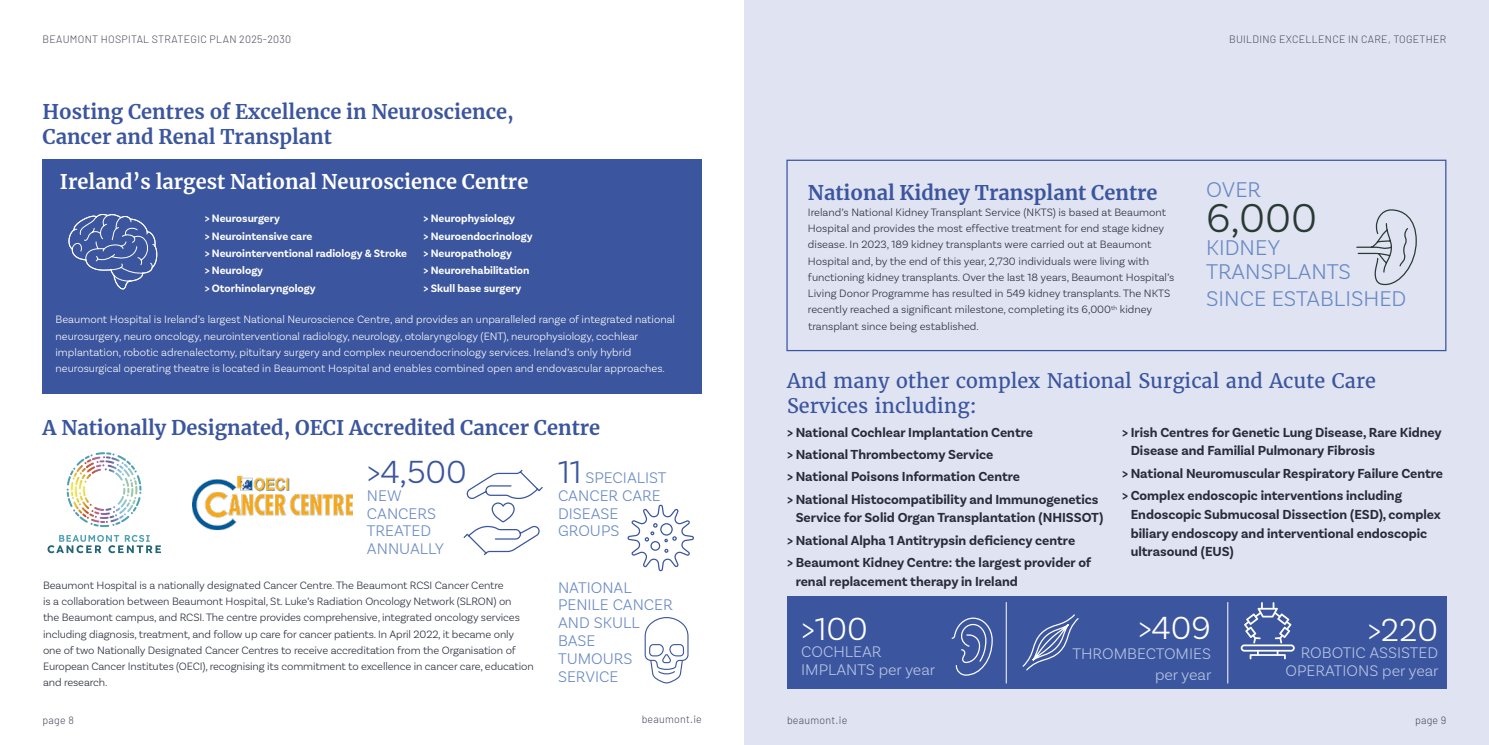
<style>
.page{position:relative;width:1489px;height:745px;background:#fff}
.page>*{position:absolute;margin:0;border:0;box-sizing:border-box;transform-origin:0 0}
.t1{font:300 42.5px "Basic Sans";color:#293933}
.t2{font:300 33.75px "Basic Sans";color:#fff}
.t3{font:300 33.75px "Basic Sans";color:#3b559e}
.t4{font:300 22.5px/23.8px "Basic Sans";color:#6889c4}
.t5{font:700 20px/25px "Merriweather";color:#3b559e}
.t6{font:20px/25px "Merriweather";color:#3b559e}
.t7{font:700 20px "Merriweather";color:#fff}
.t8{font:300 16.25px/17.8px "Basic Sans";color:#6889c4}
.t9{font:300 16.25px/17.5px "Basic Sans";color:#b7c5e3;text-align:right}
.t10{font:700 13.75px/22.2px "Basic Sans";color:#272b3b}
.t11{font:300 11.25px/16.2px "Basic Sans";letter-spacing:-.01em;color:#272b3b}
.t12{font:300 11.25px/16.2px "Basic Sans";color:#fff}
.t13{font:700 11.25px/17.2px "Basic Sans";color:#fff}
.t14{font:300 10.62px "Barlow";letter-spacing:.025em;color:#434556}
.s1{font-size:33.75px;color:#3b559e}
</style>
<div class="page">
<div style="left:744px;top:0;width:744px;height:744px;background:#e0e4f2"></div>
<div style="left:43px;top:159px;width:659px;height:234px;background:#3b559e"></div>
<svg style="left:48px;top:534px;width:113px;height:19px"></svg>
<img style="left:67px;top:452px;width:74px;height:74px">
<svg style="left:463px;top:469px;width:80px;height:87px"></svg>
<div style="left:786px;top:159px;width:660px;height:192px;border:1px solid #3b559e"></div>
<svg style="left:1356px;top:209px;width:61px;height:76px"></svg>
<svg style="left:68px;top:214px;width:90px;height:76px"></svg>
<img style="left:192px;top:475px;width:160px;height:56px">
<div style="left:787px;top:596px;width:659px;height:92px;background:#3b559e"></div>
<svg style="left:951px;top:617px;width:42px;height:59px"></svg>
<svg style="left:1022px;top:614px;width:57px;height:57px"></svg>
<svg style="left:1240px;top:602px;width:54px;height:57px"></svg>
<hr style="left:1227px;top:601px;width:1px;height:82px;background:#fff">
<hr style="left:1005px;top:601px;width:1px;height:82px;background:#fff">
<svg style="left:627px;top:504px;width:67px;height:67px"></svg>
<svg style="left:644px;top:617px;width:45px;height:66px"></svg>
<p class="t14" style="left:43px;top:31px;width:250px">BEAUMONT HOSPITAL STRATEGIC PLAN 2025-2030</p>
<p class="t14" style="left:1228px;top:31px;width:219px">BUILDING EXCELLENCE IN CARE, TOGETHER</p>
<h3 class="t5" style="left:43px;top:99px;width:472px">Hosting Centres of Excellence in Neuroscience,<br>Cancer and Renal Transplant</h3>
<h3 class="t7" style="left:60px;top:167px;width:470px">Ireland’s largest National Neuroscience Centre</h3>
<h3 class="t4" style="left:1206px;top:177px;width:56px">OVER</h3>
<h3 class="t5" style="left:808px;top:179px;width:351px">National Kidney Transplant Centre</h3>
<p class="t11" style="left:808px;top:204px;width:368px">Ireland’s National Kidney Transplant Service (NKTS) is based at Beaumont Hospital and provides the most effective treatment for end stage kidney disease. In 2023, 189 kidney transplants were carried out at Beaumont Hospital and, by the end of this year, 2,730 individuals were living with functioning kidney transplants. Over the last 18 years, Beaumont Hospital’s Living Donor Programme has resulted in 549 kidney transplants. The NKTS recently reached a significant milestone, completing its 6,000<sup>th</sup> kidney transplant since being established.</p>
<h1 class="t1" style="left:1206px;top:192px;width:112px">6,000</h1>
<h3 class="t4" style="left:1206px;top:235px;width:146px">KIDNEY<br>TRANSPLANTS</h3>
<h3 class="t4" style="left:1206px;top:286px;width:202px">SINCE ESTABLISHED</h3>
<p class="t13" style="left:205px;top:210px;width:204px">&gt; Neurosurgery<br>&gt; Neurointensive care<br>&gt; Neurointerventional radiology &amp; Stroke &gt; Neurology<br>&gt; Otorhinolaryngology</p>
<p class="t13" style="left:423px;top:210px;width:111px">&gt; Neurophysiology<br>&gt; Neuroendocrinology &gt; Neuropathology<br>&gt; Neurorehabilitation &gt; Skull base surgery</p>
<p class="t12" style="left:55px;top:311px;width:621px">Beaumont Hospital is Ireland’s largest National Neuroscience Centre, and provides an unparalleled range of integrated national neurosurgery, neuro oncology, neurointerventional radiology, neurology, otolaryngology (ENT), neurophysiology, cochlear implantation, robotic adrenalectomy, pituitary surgery and complex neuroendocrinology services. Ireland’s only hybrid neurosurgical operating theatre is located in Beaumont Hospital and enables combined open and endovascular approaches.</p>
<h3 class="t6" style="left:787px;top:368px;width:590px">And many other complex National Surgical and Acute Care<br>Services including:</h3>
<h3 class="t5" style="left:43px;top:414px;width:559px">A Nationally Designated, OECI Accredited Cancer Centre</h3>
<p class="t10" style="left:787px;top:421px;width:313px">&gt; National Cochlear Implantation Centre<br>&gt; National Thrombectomy Service<br>&gt; National Poisons Information Centre<br>&gt; National Histocompatibility and Immunogenetics</p>
<p class="t10" style="left:787px;top:506px;width:318px;text-indent:9px">Service for Solid Organ Transplantation (NHISSOT) &gt; National Alpha 1 Antitrypsin deficiency centre<br>&gt; Beaumont Kidney Centre: the largest provider of</p>
<p class="t10" style="left:795px;top:569px;width:224px">renal replacement therapy in Ireland</p>
<p class="t10" style="left:1130px;top:422px;width:312px;line-height:18.8px;text-indent:-9px">&gt; Irish Centres for Genetic Lung Disease, Rare Kidney<br>Disease and Familial Pulmonary Fibrosis</p>
<p class="t10" style="left:1121px;top:462px;width:322px">&gt; National Neuromuscular Respiratory Failure Centre &gt; Complex endoscopic interventions including</p>
<p class="t10" style="left:1130px;top:504px;width:311px;line-height:18.8px">Endoscopic Submucosal Dissection (ESD), complex biliary endoscopy and interventional endoscopic ultrasound (EUS)</p>
<h2 class="t3" style="left:367px;top:451px;width:101px">&gt;4,500</h2>
<h3 class="t8" style="left:367px;top:486px;width:79px">NEW<br>CANCERS<br>TREATED<br>ANNUALLY</h3>
<h3 class="t8" style="left:558px;top:468px;width:110px"><span class="s1">11</span> SPECIALIST<br>CANCER CARE<br>DISEASE<br>GROUPS</h3>
<p class="t11" style="left:43px;top:576px;width:492px">Beaumont Hospital is a nationally designated Cancer Centre. The Beaumont RCSI Cancer Centre<br>is a collaboration between Beaumont Hospital, St. Luke’s Radiation Oncology Network (SLRON) on<br>the Beaumont campus, and RCSI. The centre provides comprehensive, integrated oncology services including diagnosis, treatment, and follow up care for cancer patients. In April 2022, it became only one of two Nationally Designated Cancer Centres to receive accreditation from the Organisation of European Cancer Institutes (OECI), recognising its commitment to excellence in cancer care, education and research.</p>
<h3 class="t8" style="left:558px;top:577px;width:116px">NATIONAL<br>PENILE CANCER<br>AND SKULL<br>BASE<br>TUMOURS<br>SERVICE</h3>
<h2 class="t2" style="left:1137px;top:607px;width:74px">&gt;409</h2>
<h3 class="t9" style="left:1072px;top:643px;width:140px;line-height:20.6px">THROMBECTOMIES per year</h3>
<h2 class="t2" style="left:801px;top:608px;width:68px">&gt;100</h2>
<h3 class="t9" style="left:801px;top:642px;width:135px;text-align:left">COCHLEAR<br>IMPLANTS per year</h3>
<h2 class="t2" style="left:1367px;top:609px;width:72px">&gt;220</h2>
<h3 class="t9" style="left:1285px;top:643px;width:154px">ROBOTIC ASSISTED<br>OPERATIONS per year</h3>
<p class="t14" style="left:43px;top:711px;width:33px">page 8</p>
<p class="t14" style="left:641px;top:711px;width:62px">beaumont.ie</p>
<p class="t14" style="left:787px;top:711px;width:62px">beaumont.ie</p>
<p class="t14" style="left:1414px;top:711px;width:33px">page 9</p>
</div>
